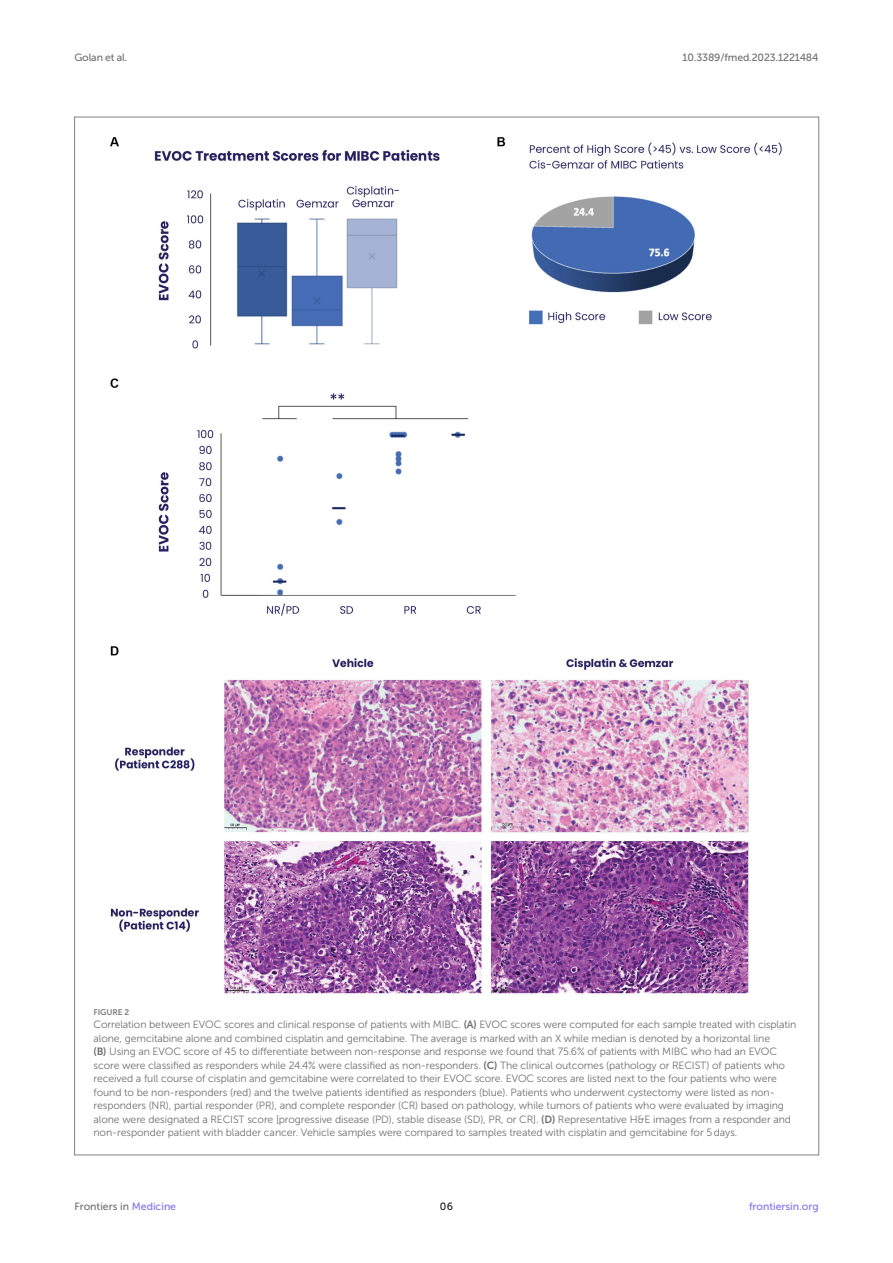
<style>
.page{position:relative;width:893px;height:1263px;background:#fff}
.page>*{position:absolute;margin:0;border:0;box-sizing:border-box;transform-origin:0 0}
.FIG_LEG{font:10.5px/13.5px "Museo Sans 300";letter-spacing:-.01em;color:#706f70}
.t1{font:10.5px "Museo Sans 500";letter-spacing:-.015em;color:#706f70}
.t2{font:10.5px "Museo Sans 500";color:#856df0}
.t3{font:10.5px "Museo Sans 500";color:#1b1c1b}
.FIG_HD{font:8.25px "Museo Sans 700";letter-spacing:-.01em;color:#7e7f7f}
.s1{font-family:"Museo Sans 700"}
.s2{color:#856df0}
</style>
<div class="page">
<img style="left:110px;top:137px;width:672px;height:857px">
<p class="t1" style="left:74px;top:51px;width:55px">Golan et al.</p>
<p class="t1" style="left:683px;top:51px;width:137px">10.3389/fmed.2023.1221484</p>
<p class="FIG_HD" style="left:94px;top:1007px;width:37px">FIGURE 2</p>
<p class="FIG_LEG" style="left:94px;top:1018px;width:704px">Correlation between EVOC scores and clinical response of patients with MIBC. <span class="s1">(A)</span> EVOC scores were computed for each sample treated with cisplatin alone, gemcitabine alone and combined cisplatin and gemcitabine. The average is marked with an X while median is denoted by a horizontal line<br><span class="s1">(B)</span> Using an EVOC score of 45 to differentiate between non-response and response we found that 75.6% of patients with MIBC who had an EVOC score were classified as responders while 24.4% were classified as non-responders. <span class="s1">(C)</span> The clinical outcomes (pathology or RECIST) of patients who received a full course of cisplatin and gemcitabine were correlated to their EVOC score. EVOC scores are listed next to the four patients who were found to be non-responders (red) and the twelve patients identified as responders (blue). Patients who underwent cystectomy were listed as non&shy;responders (NR), partial responder (PR), and complete responder (CR) based on pathology, while tumors of patients who were evaluated by imaging alone were designated a RECIST score [progressive disease (PD), stable disease (SD), PR, or CR]. <span class="s1">(D)</span> Representative H&amp;E images from a responder and non-responder patient with bladder cancer. Vehicle samples were compared to samples treated with cisplatin and gemcitabine for 5 days.</p>
<p class="t1" style="left:74px;top:1200px;width:103px">Frontiers in <span class="s2">Medicine</span></p>
<p class="t3" style="left:440px;top:1200px;width:15px">06</p>
<p class="t2" style="left:749px;top:1200px;width:71px">frontiersin.org</p>
</div>
